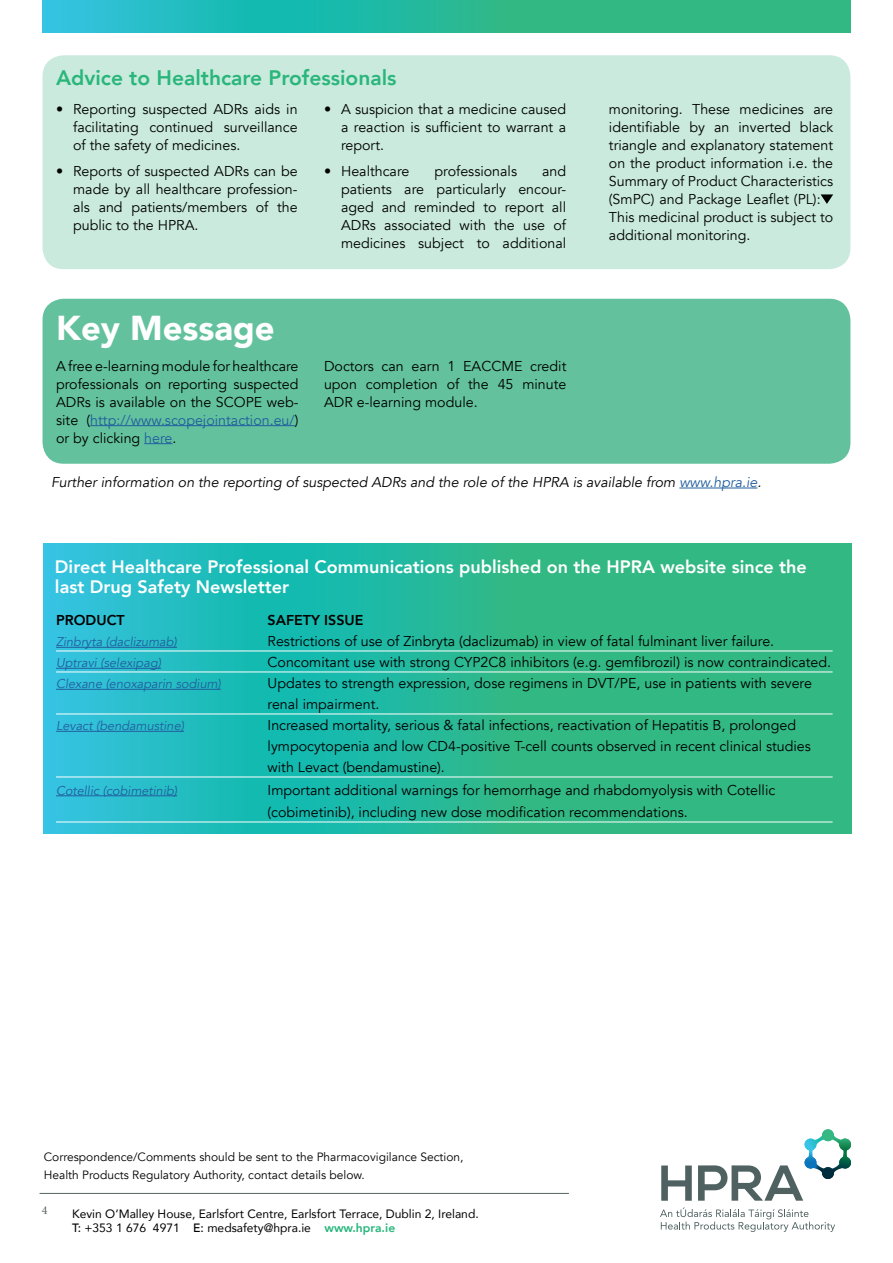
<style>
.page{position:relative;width:893px;height:1263px;background:#fff}
.page>*{position:absolute;margin:0;border:0;box-sizing:border-box;transform-origin:0 0}
.t1{font:900 34.5px "Avenir";color:#fff}
.t2{font:800 21px "Avenir";color:#2ab67b}
.t3{font:800 18px/19.5px "Avenir";color:#fff}
.t4{font:14.25px/18px "Avenir";color:#000;text-align:justify}
.t5{font:italic 14.25px "Avenir";color:#000}
.t6{font:800 14.25px "Avenir";color:#000}
.t7{font:italic 12.75px "Avenir";color:#215e9e}
.t8{font:12.15px/14.5px "Avenir";color:#000}
.t9{font:12px/18px "Avenir";color:#000}
.t10{font:12px "Minion Pro";color:#576363}
.s1{color:#215e9e}
.s2{font-weight:500}
.s3{font-weight:800;color:#27b67c}
</style>
<div class="page">
<svg style="left:43px;top:0;width:807px;height:32px;background:#29ba9f"></svg>
<div style="left:43px;top:55px;width:807px;height:214px;background:#c9eadd;border-radius:21px"></div>
<svg style="left:821px;top:194px;width:12px;height:10px"></svg>
<div style="left:43px;top:299px;width:807px;height:165px;background:#63c29d;border-radius:21px"></div>
<hr style="left:90px;top:425px;width:205px;height:1px;background:#215e9e">
<svg style="left:144px;top:443px;width:29px;height:1px"></svg>
<hr style="left:679px;top:488px;width:78px;height:1px;background:#215e9e">
<svg style="left:44px;top:543px;width:807px;height:290px;background:#2bba9f"></svg>
<hr style="left:56px;top:651px;width:777px;height:1px;background:#fff">
<hr style="left:56px;top:647px;width:121px;height:1px;background:#215e9e">
<hr style="left:56px;top:672px;width:777px;height:1px;background:#fff">
<hr style="left:56px;top:668px;width:105px;height:1px;background:#215e9e">
<hr style="left:56px;top:689px;width:165px;height:1px;background:#215e9e">
<hr style="left:56px;top:714px;width:777px;height:1px;background:#fff">
<hr style="left:56px;top:731px;width:128px;height:1px;background:#215e9e">
<hr style="left:56px;top:777px;width:777px;height:1px;background:#fff">
<hr style="left:56px;top:795px;width:121px;height:1px;background:#215e9e">
<hr style="left:56px;top:822px;width:777px;height:1px;background:#fff">
<svg style="left:660px;top:1207px;width:175px;height:25px"></svg>
<svg style="left:661px;top:1165px;width:31px;height:36px"></svg>
<svg style="left:698px;top:1129px;width:153px;height:72px"></svg>
<hr style="left:40px;top:1193px;width:529px;height:1px;background:#576363">
<h2 class="t2" style="left:56px;top:62px;width:342px">Advice to Healthcare Professionals</h2>
<p class="t4" style="left:73px;top:100px;width:226px;text-indent:-17px">• Reporting suspected ADRs aids in facilitating continued surveillance of the safety of medicines.</p>
<p class="t4" style="left:73px;top:163px;width:226px;text-indent:-17px">• Reports of suspected ADRs can be made by all healthcare profession&shy;als and patients/members of the public to the HPRA.</p>
<p class="t4" style="left:341px;top:100px;width:227px;text-indent:-17px">• A suspicion that a medicine caused a reaction is sufficient to warrant a report.</p>
<p class="t4" style="left:324px;top:163px;width:87px">• Healthcare</p>
<p class="t4" style="left:434px;top:163px;width:84px">professionals</p>
<p class="t4" style="left:341px;top:163px;width:227px;text-indent:201px">and patients are particularly encour&shy;aged and reminded to report all ADRs associated with the use of medicines subject to additional</p>
<p class="t4" style="left:609px;top:100px;width:226px;text-align:left">monitoring. These medicines are identifiable by an inverted black triangle and explanatory statement on the product information i.e. the Summary of Product Characteristics (SmPC) and Package Leaflet (PL):<br>This medicinal product is subject to additional monitoring.</p>
<h1 class="t1" style="left:56px;top:298px;width:220px">Key Message</h1>
<p class="t4" style="left:56px;top:357px;width:244px">A free e-learning module for healthcare professionals on reporting suspected ADRs is available on the SCOPE web&shy;site (<span class="s1">http://www.scopejointaction.eu/</span>) or by clicking <span class="s1">here</span>.</p>
<p class="t4" style="left:324px;top:357px;width:244px">Doctors can earn 1 EACCME credit upon completion of the 45 minute ADR e-learning module.</p>
<p class="t5" style="left:51px;top:473px;width:712px">Further information on the reporting of suspected ADRs and the role of the HPRA is available from <span class="s1">www.hpra.ie</span>.</p>
<p class="t3" style="left:55px;top:557px;width:753px">Direct Healthcare Professional Communications published on the HPRA website since the last Drug Safety Newsletter</p>
<p class="t6" style="left:56px;top:609px;width:70px">PRODUCT</p>
<p class="t6" style="left:268px;top:609px;width:98px">SAFETY ISSUE</p>
<p class="t7" style="left:56px;top:634px;width:122px">Zinbryta (daclizumab)</p>
<p class="t4" style="left:268px;top:633px;width:508px">Restrictions of use of Zinbryta (daclizumab) in view of fatal fulminant liver failure.</p>
<p class="t7" style="left:56px;top:655px;width:107px">Uptravi (selexipag)</p>
<p class="t4" style="left:268px;top:654px;width:565px">Concomitant use with strong CYP2C8 inhibitors (e.g. gemfibrozil) is now contraindicated.</p>
<p class="t7" style="left:56px;top:676px;width:166px">Clexane (enoxaparin sodium)</p>
<p class="t4" style="left:268px;top:673px;width:546px;line-height:21px">Updates to strength expression, dose regimens in DVT/PE, use in patients with severe renal impairment.</p>
<p class="t7" style="left:56px;top:718px;width:130px">Levact (bendamustine)</p>
<p class="t4" style="left:268px;top:715px;width:545px;line-height:21px;text-align:left">Increased mortality, serious &amp; fatal infections, reactivation of Hepatitis B, prolonged lympocytopenia and low CD4-positive T-cell counts observed in recent clinical studies with Levact (bendamustine).</p>
<p class="t7" style="left:56px;top:783px;width:123px">Cotellic (cobimetinib)</p>
<p class="t4" style="left:268px;top:779px;width:509px;line-height:22.5px">Important additional warnings for hemorrhage and rhabdomyolysis with Cotellic (cobimetinib), including new dose modification recommendations.</p>
<p class="t9" style="left:44px;top:1148px;width:421px">Correspondence/Comments should be sent to the Pharmacovigilance Section,<br>Health Products Regulatory Authority, contact details below.</p>
<p class="t10" style="left:42px;top:1202px;width:7px">4</p>
<p class="t8" style="left:72px;top:1206px;width:408px">Kevin O’Malley House, Earlsfort Centre, Earlsfort Terrace, Dublin 2, Ireland.<br><span class="s2">T:</span> +353 1 676 4971 <span class="s2">E:</span> medsafety@hpra.ie <span class="s3">www.hpra.ie</span></p>
</div>
